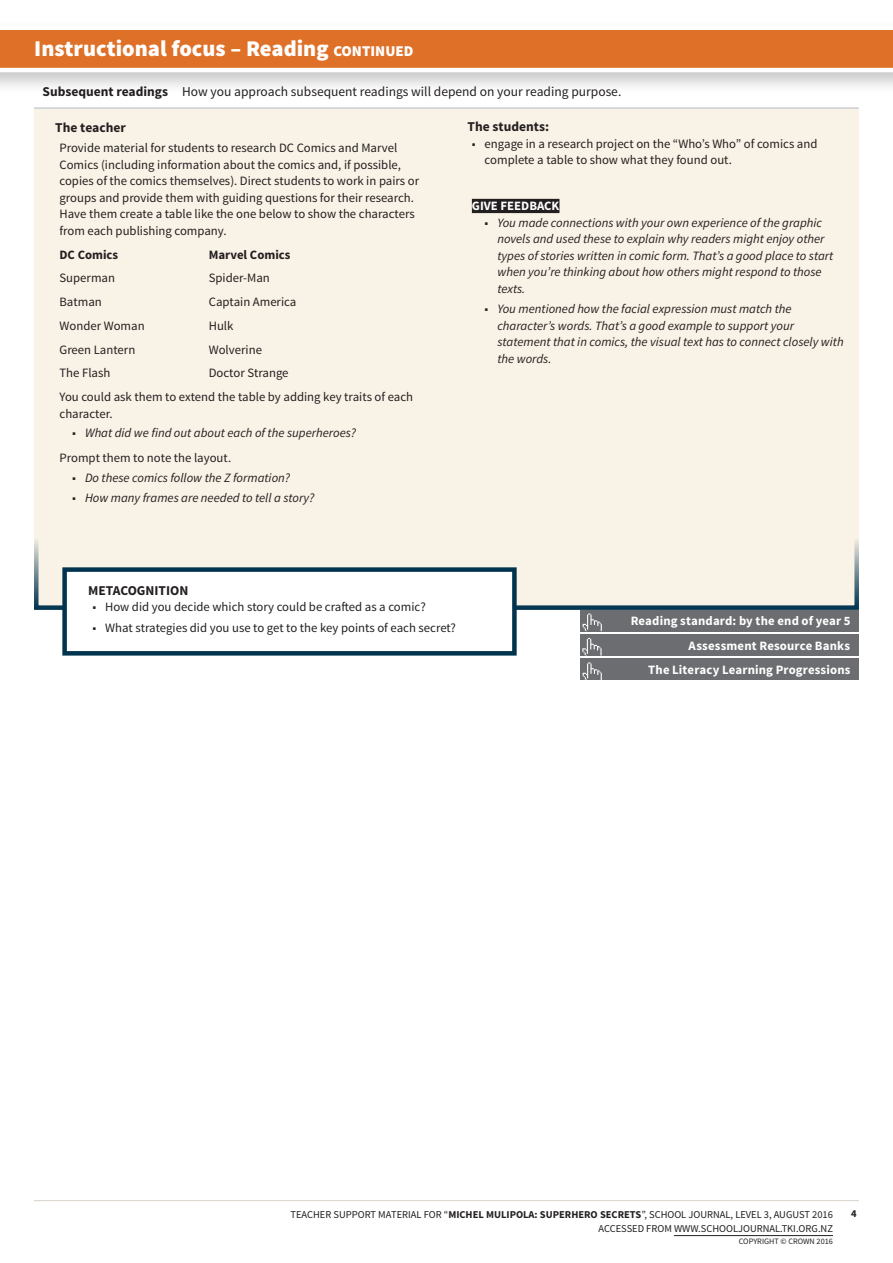
<style>
.page{position:relative;width:893px;height:1263px;background:#fff}
.page>*{position:absolute;margin:0;border:0;box-sizing:border-box;transform-origin:0 0}
.t1{font:900 22.5px "Source Sans Pro";color:#fff}
.t2{font:13.5px "Source Sans Pro";color:#231f20}
.t3{font:700 13.5px "Source Sans Pro";color:#231f20}
.Body{font:12.75px/16.5px "Source Sans Pro";color:#231f20}
.t4{font:italic 12.75px/16.5px "Source Sans Pro";color:#231f20}
.t5{font:700 12.75px "Source Sans Pro";letter-spacing:.01em;color:#fff}
.Body-2{font:700 12.75px "Source Sans Pro";color:#231f20}
.t6{font:10.5px/13.5px "Source Sans Pro";color:#231f20;text-align:right}
.t7{font:700 10.5px "Source Sans Pro";color:#231f20}
.t8{font:8.25px "Source Sans Pro";color:#231f20}
.s1{font-size:15px}
.s2{font-weight:700}
.s3{font-style:normal}
</style>
<div class="page">
<div style="left:34px;top:60px;width:825px;height:550px;background:#f9f2e6"></div>
<div style="left:34px;top:525px;width:825px;height:85px;border:4px solid #00334e"></div>
<hr style="left:34px;top:1200px;width:825px;height:1px;background:#d7d2ca">
<hr style="left:674px;top:1235px;width:159px;height:1px;background:#231f20">
<div style="left:65px;top:570px;width:449px;height:83px;background:#fff"></div>
<div style="left:62px;top:567px;width:455px;height:89px;border:4px solid #00334e"></div>
<div style="left:604px;top:634px;width:255px;height:22px;background:#6c6d70"></div>
<div style="left:580px;top:634px;width:27px;height:22px;background:#6c6d70"></div>
<svg style="left:582px;top:638px;width:20px;height:18px"></svg>
<div style="left:604px;top:610px;width:255px;height:21px;background:#6c6d70"></div>
<div style="left:580px;top:610px;width:27px;height:21px;background:#6c6d70"></div>
<svg style="left:583px;top:613px;width:19px;height:18px"></svg>
<div style="left:34px;top:72px;width:825px;height:36px;background:#fff"></div>
<hr style="left:34px;top:108px;width:825px;height:1px;background:#b2b3b7">
<div style="left:472px;top:199px;width:87px;height:14px;background:#231f20"></div>
<div style="left:604px;top:659px;width:255px;height:21px;background:#6c6d70"></div>
<div style="left:580px;top:659px;width:27px;height:21px;background:#6c6d70"></div>
<svg style="left:583px;top:662px;width:19px;height:18px"></svg>
<div style="left:0;top:20px;width:893px;height:75px;background:#231f20;opacity:.25"></div>
<svg style="left:0;top:26px;width:893px;height:46px;background:#e4894d"></svg>
<h2 class="t1" style="left:34px;top:34px;width:381px">Instructional focus – Reading <span class="s1">CONTINUED</span></h2>
<h5 class="t2" style="left:43px;top:83px;width:580px"><span class="s2">Subsequent readings</span> How you approach subsequent readings will depend on your reading purpose.</h5>
<h5 class="t3" style="left:55px;top:119px;width:72px">The teacher</h5>
<p class="Body" style="left:60px;top:140px;width:361px">Provide material for students to research DC Comics and Marvel Comics (including information about the comics and, if possible, copies of the comics themselves). Direct students to work in pairs or groups and provide them with guiding questions for their research.<br>Have them create a table like the one below to show the characters from each publishing company.</p>
<p class="Body-2" style="left:60px;top:246px;width:60px">DC Comics</p>
<p class="Body-2" style="left:209px;top:246px;width:83px">Marvel Comics</p>
<p class="Body" style="left:60px;top:270px;width:57px">Superman</p>
<p class="Body" style="left:209px;top:270px;width:63px">Spider-Man</p>
<p class="Body" style="left:60px;top:294px;width:44px">Batman</p>
<p class="Body" style="left:209px;top:294px;width:89px">Captain America</p>
<p class="Body" style="left:60px;top:318px;width:87px">Wonder Woman</p>
<p class="Body" style="left:209px;top:318px;width:26px">Hulk</p>
<p class="Body" style="left:60px;top:341px;width:77px">Green Lantern</p>
<p class="Body" style="left:209px;top:341px;width:55px">Wolverine</p>
<p class="Body" style="left:60px;top:365px;width:52px">The Flash</p>
<p class="Body" style="left:209px;top:365px;width:81px">Doctor Strange</p>
<p class="Body" style="left:60px;top:389px;width:355px">You could ask them to extend the table by adding key traits of each character.</p>
<p class="t4" style="left:72px;top:425px;width:285px"><span class="s3">■</span> What did we find out about each of the superheroes?</p>
<p class="Body" style="left:60px;top:450px;width:173px">Prompt them to note the layout.</p>
<p class="t4" style="left:72px;top:469px;width:219px"><span class="s3">■</span> Do these comics follow the Z formation?</p>
<p class="t4" style="left:72px;top:490px;width:244px"><span class="s3">■</span> How many frames are needed to tell a story?</p>
<h5 class="t3" style="left:468px;top:118px;width:83px">The students:</h5>
<p class="Body" style="left:485px;top:136px;width:334px;text-indent:-13px">■ engage in a research project on the “Who’s Who” of comics and complete a table to show what they found out.</p>
<h6 class="t5" style="left:472px;top:198px;width:89px">GIVE FEEDBACK</h6>
<p class="t4" style="left:497px;top:214px;width:337px;text-indent:-13px"><span class="s3">■</span> You made connections with your own experience of the graphic novels and used these to explain why readers might enjoy other types of stories written in comic form. That’s a good place to start when you’re thinking about how others might respond to those texts.</p>
<p class="t4" style="left:497px;top:301px;width:348px;text-indent:-13px"><span class="s3">■</span> You mentioned how the facial expression must match the character’s words. That’s a good example to support your statement that in comics, the visual text has to connect closely with the words.</p>
<h5 class="t3" style="left:88px;top:582px;width:102px">METACOGNITION</h5>
<p class="Body" style="left:92px;top:599px;width:335px">■ How did you decide which story could be crafted as a comic?</p>
<p class="Body" style="left:92px;top:620px;width:365px">■ What strategies did you use to get to the key points of each secret?</p>
<p class="t5" style="left:631px;top:613px;width:221px">Reading standard: by the end of year 5</p>
<p class="t5" style="left:689px;top:637px;width:163px">Assessment Resource Banks</p>
<p class="t5" style="left:648px;top:662px;width:204px">The Literacy Learning Progressions</p>
<p class="t6" style="left:291px;top:1208px;width:544px">TEACHER SUPPORT MATERIAL FOR “<span class="s2">MICHEL MULIPOLA: SUPERHERO SECRETS</span>”, SCHOOL JOURNAL, LEVEL 3, AUGUST 2016<br>ACCESSED FROM WWW.SCHOOLJOURNAL.TKI.ORG.NZ</p>
<p class="t8" style="left:739px;top:1236px;width:96px">COPYRIGHT © CROWN 2016</p>
<p class="t7" style="left:851px;top:1207px;width:7px">4</p>
</div>
